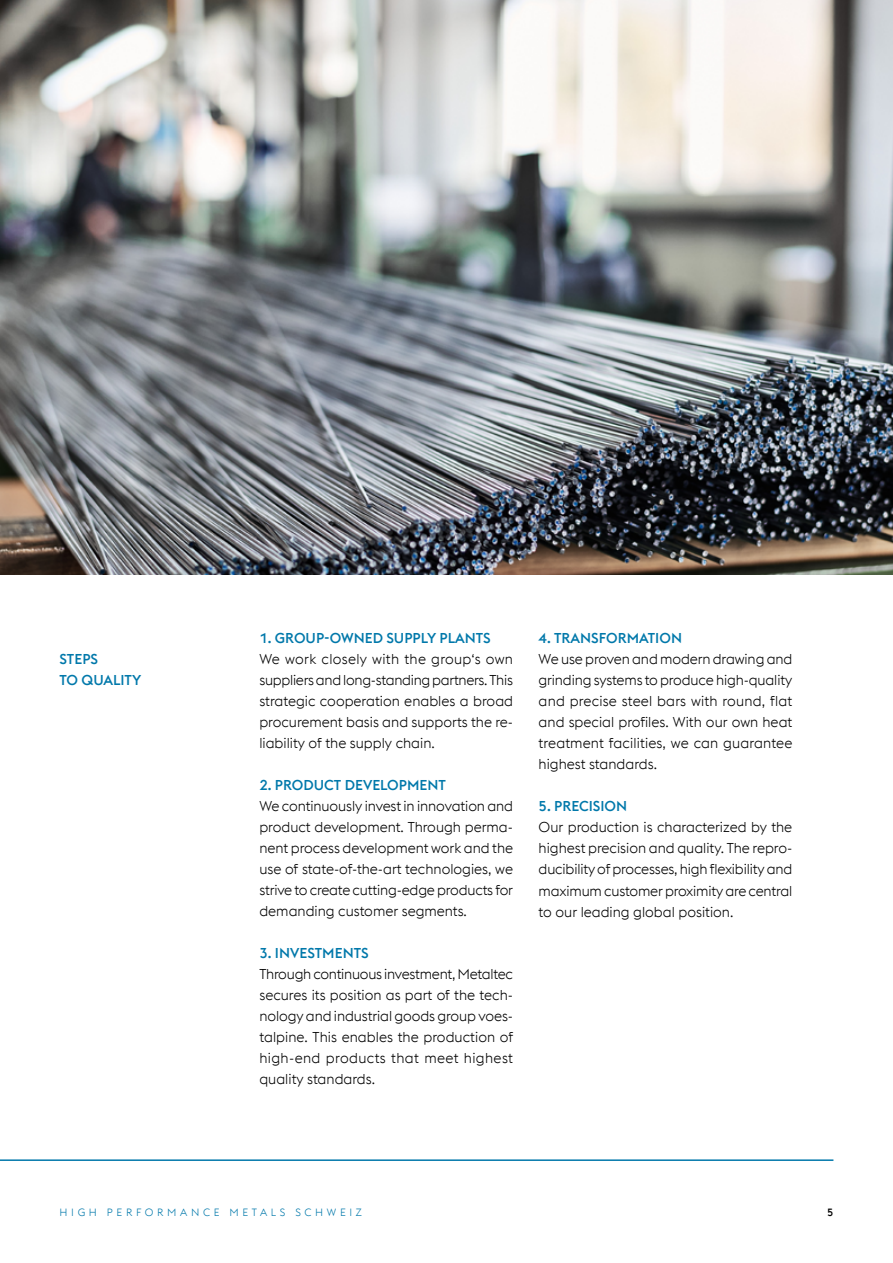
<style>
.page{position:relative;width:893px;height:1263px;background:#fff}
.page>*{position:absolute;margin:0;border:0;box-sizing:border-box;transform-origin:0 0}
.t1{font:300 14.25px/21px "voestalpine";color:#000;text-align:justify}
.t2{font:500 14.25px/21px "voestalpine";color:#0078aa}
.t3{font:300 10.5px "voestalpine";letter-spacing:.35em;color:#0078aa}
.t4{font:500 10.5px "voestalpine";color:#000}
</style>
<div class="page">
<hr style="left:0;top:1159px;width:833px;height:2px;background:#0078aa">
<img style="left:0;top:0;width:893px;height:575px">
<p class="t2" style="left:60px;top:649px;width:83px">STEPS<br>TO QUALITY</p>
<p class="t2" style="left:259px;top:628px;width:233px">1. GROUP-OWNED SUPPLY PLANTS</p>
<p class="t1" style="left:259px;top:649px;width:255px">We work closely with the group‘s own suppliers and long-standing partners. This strategic cooperation enables a broad procurement basis and supports the re&shy;liability of the supply chain.</p>
<p class="t2" style="left:259px;top:775px;width:188px">2. PRODUCT DEVELOPMENT</p>
<p class="t1" style="left:259px;top:796px;width:255px">We continuously invest in innovation and product development. Through perma&shy;nent process development work and the use of state-of-the-art technologies, we strive to create cutting-edge products for demanding customer segments.</p>
<p class="t2" style="left:259px;top:943px;width:111px">3. INVESTMENTS</p>
<p class="t1" style="left:259px;top:964px;width:255px">Through continuous investment, Metaltec secures its position as part of the tech&shy;nology and industrial goods group voes&shy;talpine. This enables the production of high-end products that meet highest quality standards.</p>
<p class="t2" style="left:539px;top:628px;width:145px">4. TRANSFORMATION</p>
<p class="t1" style="left:539px;top:649px;width:255px">We use proven and modern drawing and grinding systems to produce high-quality and precise steel bars with round, flat and special profiles. With our own heat treatment facilities, we can guarantee highest standards.</p>
<p class="t2" style="left:539px;top:796px;width:90px">5. PRECISION</p>
<p class="t1" style="left:539px;top:817px;width:255px">Our production is characterized by the highest precision and quality. The repro&shy;ducibility of processes, high flexibility and maximum customer proximity are central to our leading global position.</p>
<p class="t3" style="left:60px;top:1206px;width:304px">HIGH PERFORMANCE METALS SCHWEIZ</p>
<p class="t4" style="left:827px;top:1205px;width:8px">5</p>
</div>
